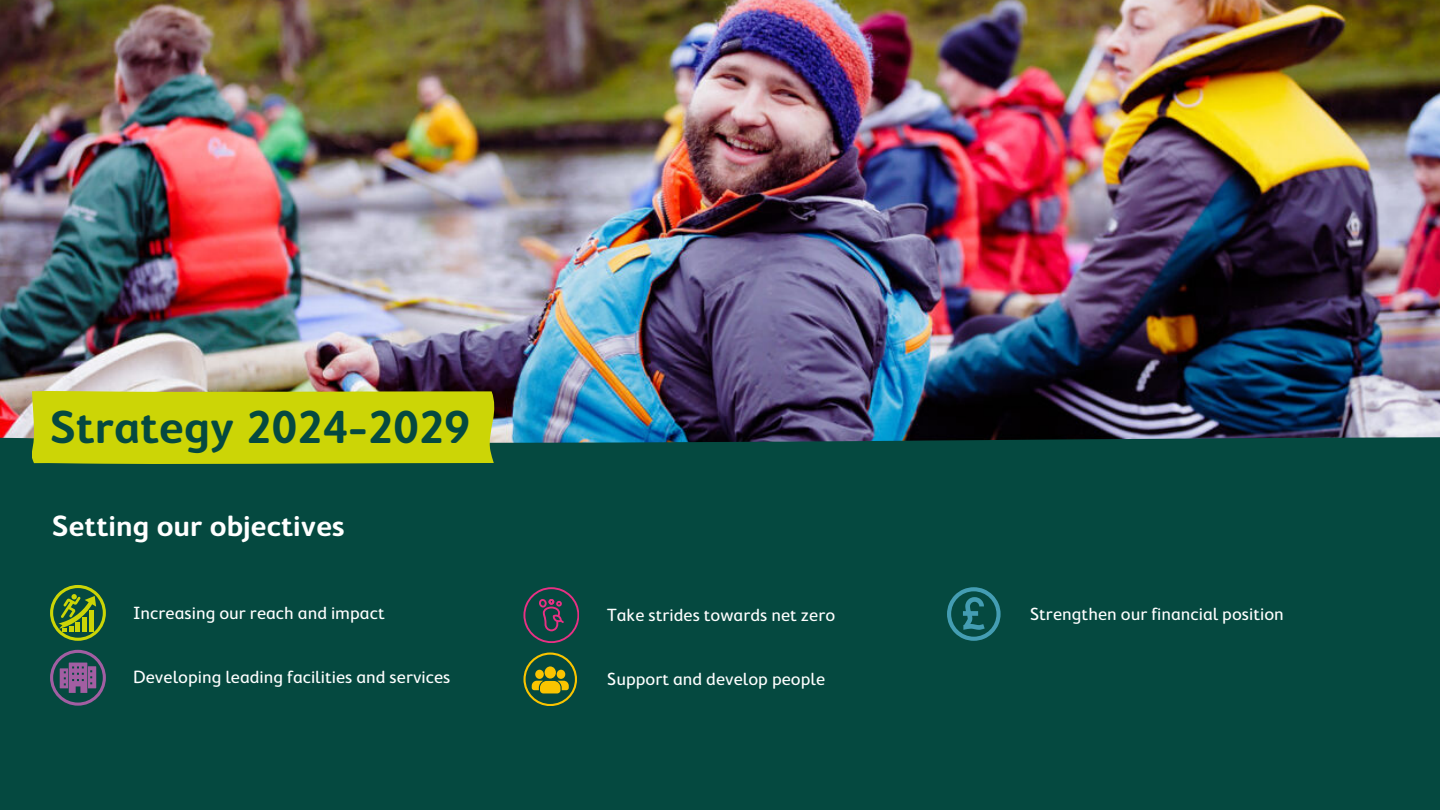
<style>
.page{position:relative;width:1440px;height:810px;background:#054940}
.page>*{position:absolute;margin:0;border:0;box-sizing:border-box;transform-origin:0 0}
.t1{font:600 47.2px "Cambridge Round";color:#054940}
.t2{font:600 30px "Cambridge Round";color:#fff}
.t3{font:18px "Cambridge Round";color:#fff}
</style>
<div class="page">
<img style="left:0;top:0;width:1440px;height:443px">
<div style="left:32px;top:391px;width:463px;height:73px;background:#ccd506"></div>
<svg style="left:947px;top:587px;width:53px;height:53px"></svg>
<svg style="left:523px;top:653px;width:54px;height:53px"></svg>
<svg style="left:50px;top:650px;width:56px;height:55px"></svg>
<svg style="left:523px;top:587px;width:56px;height:56px"></svg>
<svg style="left:50px;top:585px;width:56px;height:56px"></svg>
<h1 class="t1" style="left:50px;top:400px;width:421px">Strategy 2024-2029</h1>
<h2 class="t2" style="left:52px;top:509px;width:294px">Setting our objectives</h2>
<p class="t3" style="left:133px;top:603px;width:253px">Increasing our reach and impact</p>
<p class="t3" style="left:133px;top:667px;width:319px">Developing leading facilities and services</p>
<p class="t3" style="left:607px;top:604px;width:229px">Take strides towards net zero</p>
<p class="t3" style="left:1030px;top:603px;width:255px">Strengthen our financial position</p>
<p class="t3" style="left:607px;top:669px;width:219px">Support and develop people</p>
</div>
